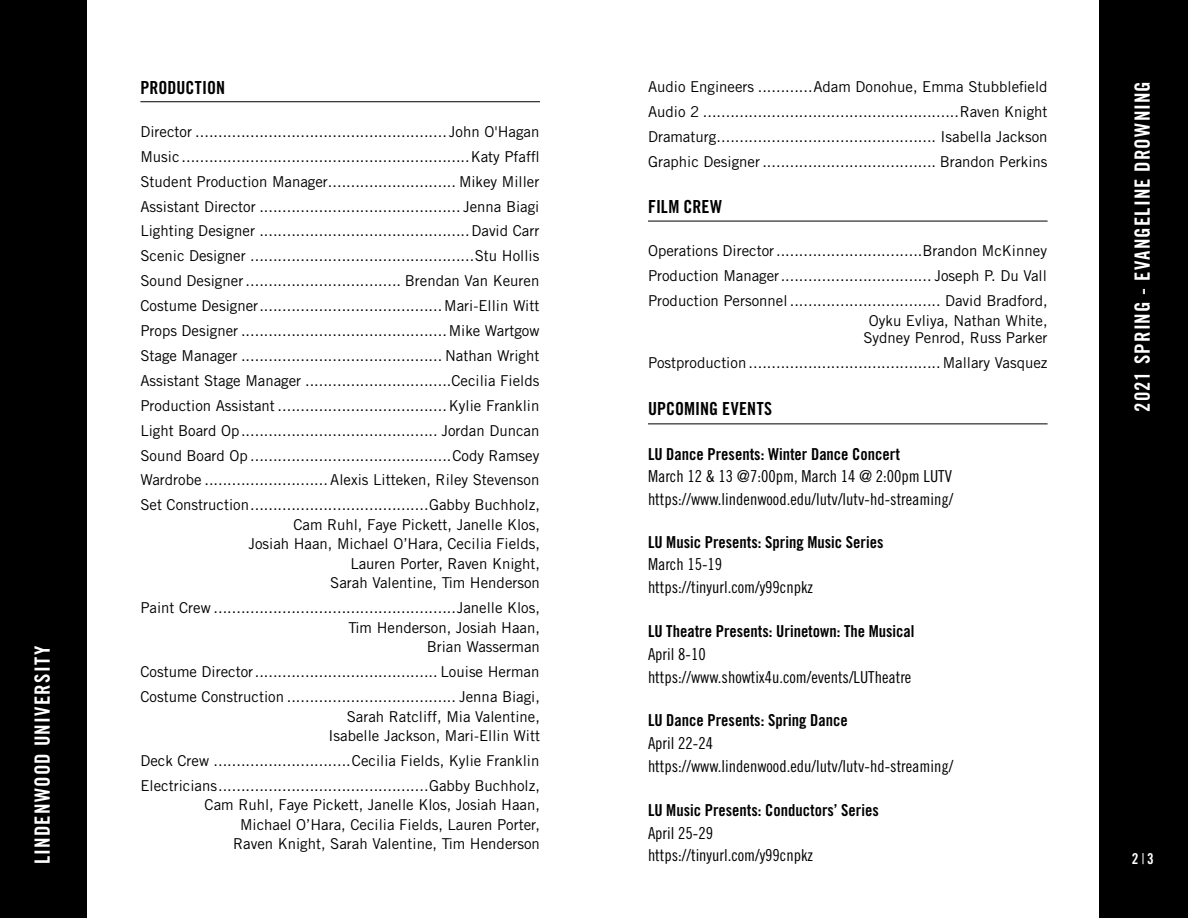
<style>
.page{position:relative;width:1188px;height:918px;background:#fff}
.page>*{position:absolute;margin:0;border:0;box-sizing:border-box;transform-origin:0 0}
.VERTICAL_HEADLINES{font:21px "Trade Gothic LT Std Bd Cn 20";letter-spacing:.055em;color:#fff}
.STAFF_LISTING{font:18px "Trade Gothic LT Std Bd Cn 20";letter-spacing:.005em;color:#000}
.BIO_COPY{font:16.5px "Trade Gothic LT Std Cn 18";color:#000}
.Bio_Copy_Bold{font:16.5px "Trade Gothic LT Std Bd Cn 20";color:#000}
.STAFF_LISTING-2{font:15px/19.5px "Trade Gothic LT Std";color:#000;text-align:right}
.t1{font:15px "Trade Gothic LT Std Bd Cn 20";color:#fff}
.s1{font-family:"Trade Gothic LT Std Cn 18"}
</style>
<div class="page">
<div style="left:1099px;top:0;width:89px;height:918px;background:#000"></div>
<div style="left:0;top:0;width:87px;height:918px;background:#000"></div>
<hr style="left:648px;top:221px;width:400px;height:1px;background:#000">
<hr style="left:648px;top:423px;width:400px;height:1px;background:#000">
<hr style="left:140px;top:101px;width:400px;height:1px;background:#000">
<p class="VERTICAL_HEADLINES" style="left:30px;top:864px;width:220px;rotate:-90deg">LINDENWOOD UNIVERSITY</p>
<p class="STAFF_LISTING" style="left:140px;top:77px;width:86px">PRODUCTION</p>
<p class="STAFF_LISTING-2" style="left:140px;top:122px;width:401px">Director ....................................................... John O'Hagan</p>
<p class="STAFF_LISTING-2" style="left:140px;top:147px;width:401px">Music ...............................................................Katy Pfaffl</p>
<p class="STAFF_LISTING-2" style="left:140px;top:171px;width:400px">Student Production Manager............................ Mikey Miller</p>
<p class="STAFF_LISTING-2" style="left:140px;top:196px;width:400px">Assistant Director ............................................ Jenna Biagi</p>
<p class="STAFF_LISTING-2" style="left:140px;top:221px;width:401px">Lighting Designer ..............................................David Carr</p>
<p class="STAFF_LISTING-2" style="left:140px;top:246px;width:400px">Scenic Designer .................................................Stu Hollis</p>
<p class="STAFF_LISTING-2" style="left:140px;top:271px;width:400px">Sound Designer.................................. Brendan Van Keuren</p>
<p class="STAFF_LISTING-2" style="left:140px;top:296px;width:401px">Costume Designer........................................Mari-Ellin Witt</p>
<p class="STAFF_LISTING-2" style="left:140px;top:321px;width:400px">Props Designer .............................................Mike Wartgow</p>
<p class="STAFF_LISTING-2" style="left:140px;top:346px;width:401px">Stage Manager ............................................ Nathan Wright</p>
<p class="STAFF_LISTING-2" style="left:140px;top:371px;width:400px">Assistant Stage Manager ................................Cecilia Fields</p>
<p class="STAFF_LISTING-2" style="left:140px;top:396px;width:401px">Production Assistant .....................................Kylie Franklin</p>
<p class="STAFF_LISTING-2" style="left:140px;top:420px;width:400px">Light Board Op........................................... Jordan Duncan</p>
<p class="STAFF_LISTING-2" style="left:140px;top:445px;width:401px">Sound Board Op ............................................Cody Ramsey</p>
<p class="STAFF_LISTING-2" style="left:140px;top:470px;width:401px">Wardrobe ........................... Alexis Litteken, Riley Stevenson</p>
<p class="STAFF_LISTING-2" style="left:140px;top:495px;width:401px">Set Construction.......................................Gabby Buchholz, Cam Ruhl, Faye Pickett, Janelle Klos,<br>Josiah Haan, Michael O’Hara, Cecilia Fields,<br>Lauren Porter, Raven Knight,<br>Sarah Valentine, Tim Henderson</p>
<p class="STAFF_LISTING-2" style="left:140px;top:598px;width:401px">Paint Crew .....................................................Janelle Klos,<br>Tim Henderson, Josiah Haan,<br>Brian Wasserman</p>
<p class="STAFF_LISTING-2" style="left:140px;top:662px;width:401px">Costume Director........................................ Louise Herman</p>
<p class="STAFF_LISTING-2" style="left:140px;top:687px;width:401px">Costume Construction ..................................... Jenna Biagi,<br>Sarah Ratcliff, Mia Valentine,<br>Isabelle Jackson, Mari-Ellin Witt</p>
<p class="STAFF_LISTING-2" style="left:140px;top:751px;width:400px">Deck Crew ..............................Cecilia Fields, Kylie Franklin</p>
<p class="STAFF_LISTING-2" style="left:140px;top:776px;width:401px">Electricians..............................................Gabby Buchholz, Cam Ruhl, Faye Pickett, Janelle Klos, Josiah Haan,<br>Michael O’Hara, Cecilia Fields, Lauren Porter,<br>Raven Knight, Sarah Valentine, Tim Henderson</p>
<p class="STAFF_LISTING-2" style="left:648px;top:77px;width:401px">Audio Engineers ............Adam Donohue, Emma Stubblefield</p>
<p class="STAFF_LISTING-2" style="left:648px;top:101px;width:401px">Audio 2 ........................................................Raven Knight</p>
<p class="STAFF_LISTING-2" style="left:648px;top:126px;width:401px">Dramaturg................................................ Isabella Jackson</p>
<p class="STAFF_LISTING-2" style="left:648px;top:151px;width:401px">Graphic Designer...................................... Brandon Perkins</p>
<p class="STAFF_LISTING" style="left:648px;top:196px;width:76px">FILM CREW</p>
<p class="STAFF_LISTING-2" style="left:648px;top:241px;width:401px">Operations Director................................Brandon McKinney</p>
<p class="STAFF_LISTING-2" style="left:648px;top:266px;width:400px">Production Manager................................. Joseph P. Du Vall</p>
<p class="STAFF_LISTING-2" style="left:648px;top:291px;width:401px">Production Personnel................................. David Bradford,<br>Oyku Evliya, Nathan White,</p>
<p class="STAFF_LISTING-2" style="left:863px;top:328px;width:186px">Sydney Penrod, Russ Parker</p>
<p class="STAFF_LISTING-2" style="left:648px;top:353px;width:401px">Postproduction ..........................................Mallary Vasquez</p>
<p class="STAFF_LISTING" style="left:648px;top:397px;width:126px">UPCOMING EVENTS</p>
<p class="Bio_Copy_Bold" style="left:648px;top:444px;width:253px">LU Dance Presents: Winter Dance Concert</p>
<p class="BIO_COPY" style="left:648px;top:467px;width:305px">March 12 &amp; 13 @7:00pm, March 14 @ 2:00pm LUTV</p>
<p class="BIO_COPY" style="left:648px;top:489px;width:307px">https://www.lindenwood.edu/lutv/lutv-hd-streaming/</p>
<p class="Bio_Copy_Bold" style="left:648px;top:532px;width:237px">LU Music Presents: Spring Music Series</p>
<p class="BIO_COPY" style="left:648px;top:555px;width:76px">March 15-19</p>
<p class="BIO_COPY" style="left:648px;top:577px;width:166px">https://tinyurl.com/y99cnpkz</p>
<p class="Bio_Copy_Bold" style="left:648px;top:621px;width:268px">LU Theatre Presents: Urinetown: The Musical</p>
<p class="BIO_COPY" style="left:648px;top:644px;width:59px">April 8-10</p>
<p class="BIO_COPY" style="left:648px;top:667px;width:265px">https://www.showtix4u.com/events/LUTheatre</p>
<p class="Bio_Copy_Bold" style="left:648px;top:711px;width:201px">LU Dance Presents: Spring Dance</p>
<p class="BIO_COPY" style="left:648px;top:734px;width:67px">April 22-24</p>
<p class="BIO_COPY" style="left:648px;top:756px;width:307px">https://www.lindenwood.edu/lutv/lutv-hd-streaming/</p>
<p class="Bio_Copy_Bold" style="left:648px;top:800px;width:232px">LU Music Presents: Conductors’ Series</p>
<p class="BIO_COPY" style="left:648px;top:823px;width:67px">April 25-29</p>
<p class="BIO_COPY" style="left:648px;top:846px;width:166px">https://tinyurl.com/y99cnpkz</p>
<p class="VERTICAL_HEADLINES" style="left:1130px;top:412px;width:333px;rotate:-90deg">2021 SPRING - EVANGELINE DROWNING</p>
<p class="t1" style="left:1132px;top:850px;width:23px">2 <span class="s1">|</span> 3</p>
</div>
